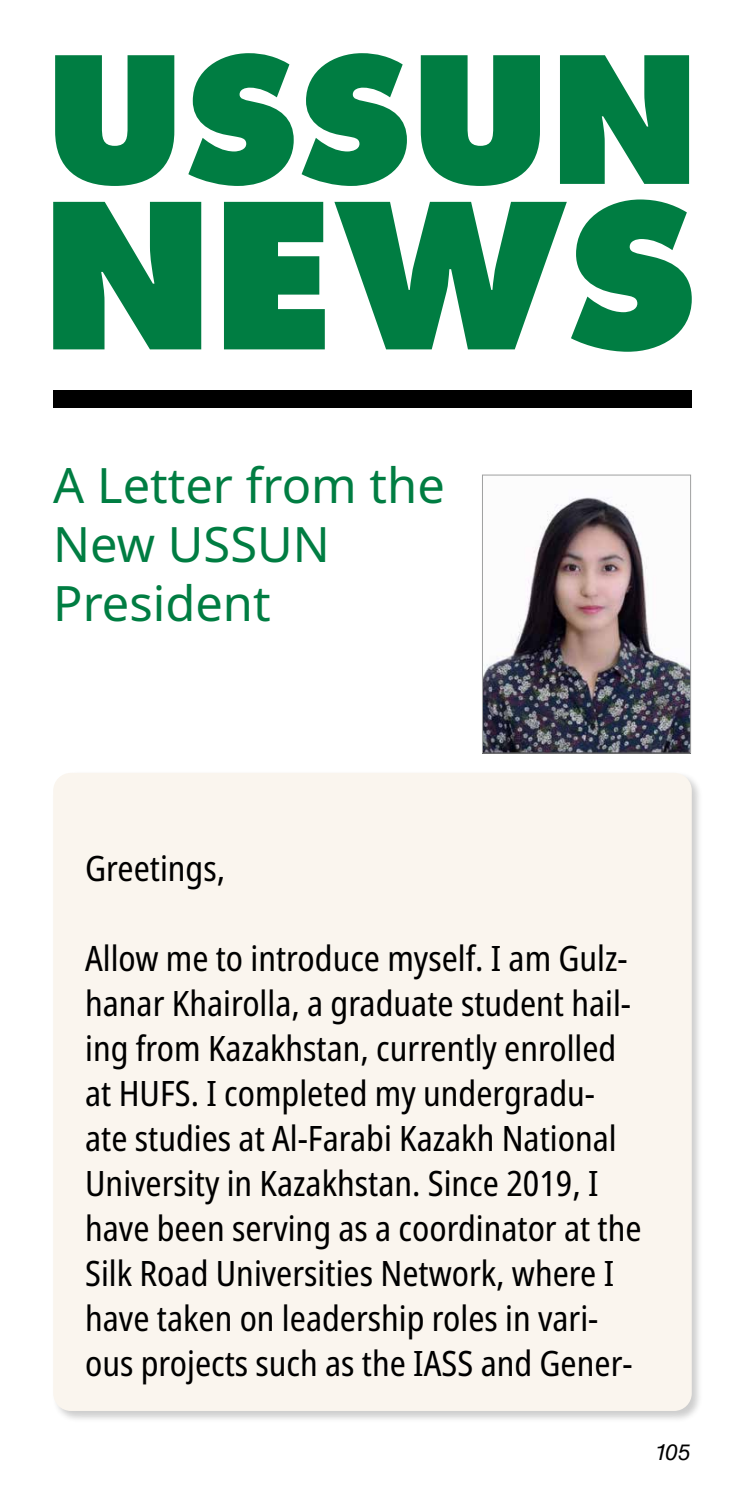
<style>
.page{position:relative;width:745px;height:1489px;background:#fff}
.page>*{position:absolute;margin:0;border:0;box-sizing:border-box;transform-origin:0 0}
.t1{font:48.75px/59.1px "Noto Sans";color:#007d42}
.t2{font:condensed 35px/45px "Noto Sans";color:#000}
.t3{font:italic 22.5px "Helvetica LT Std";color:#000}
</style>
<div class="page">
<svg style="left:53px;top:199px;width:638px;height:153px;fill:#007d42"></svg>
<svg style="left:55px;top:53px;width:633px;height:133px;fill:#007d42"></svg>
<div style="left:53px;top:390px;width:638px;height:17px;background:#000"></div>
<div style="left:51px;top:771px;width:652px;height:651px;background:#000;opacity:.2"></div>
<div style="left:53px;top:772px;width:638px;height:638px;background:#faf5ee;border-radius:18px"></div>
<img style="left:484px;top:497px;width:204px;height:254px">
<div style="left:482px;top:475px;width:208px;height:278px;border:1px solid #9fa0a0"></div>
<h1 class="t1" style="left:53px;top:456px;width:393px">A Letter from the<br>New USSUN<br>President</h1>
<p class="t2" style="left:85px;top:846px;width:141px">Greetings,</p>
<p class="t2" style="left:85px;top:936px;width:557px">Allow me to introduce myself. I am Gulz&shy;hanar Khairolla, a graduate student hail&shy;ing from Kazakhstan, currently enrolled at HUFS. I completed my undergradu&shy;ate studies at Al-Farabi Kazakh National University in Kazakhstan. Since 2019, I have been serving as a coordinator at the Silk Road Universities Network, where I have taken on leadership roles in vari&shy;ous projects such as the IASS and Gener-</p>
<p class="t3" style="left:654px;top:1438px;width:37px">105</p>
</div>
